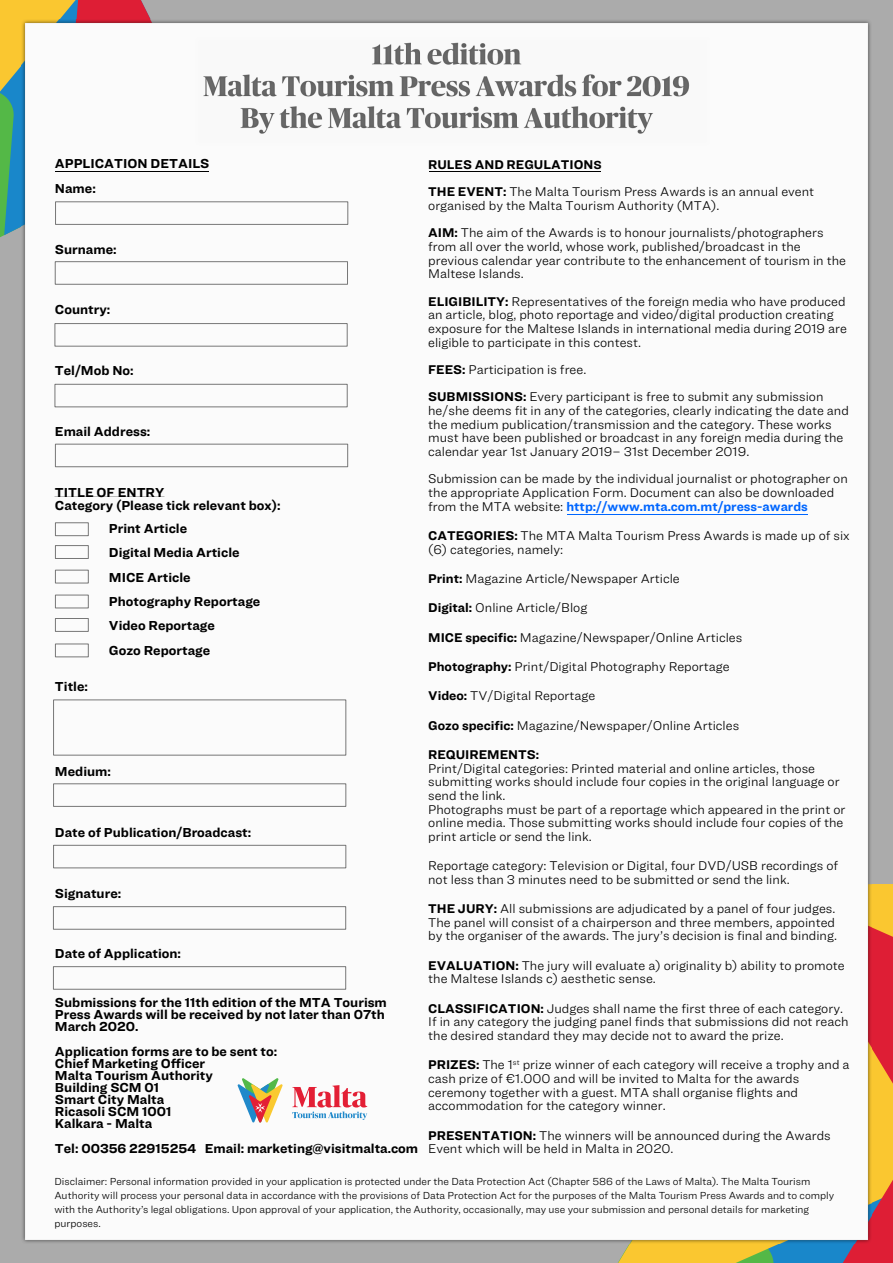
<style>
.page{position:relative;width:893px;height:1263px;background:#ababab}
.page>*{position:absolute;margin:0;border:0;box-sizing:border-box;transform-origin:0 0}
.t1{font:700 13.5px/12.1px "Ringside";color:#000}
.t2{font:300 13.2px/13.6px "Ringside";color:#000}
.t3{font:700 13.2px "Ringside";color:#000}
.t4{font:700 13.05px "Ringside";color:#06f}
.t5{font:300 10.65px/14.1px "Ringside";color:#000}
.s1{font-weight:700}
.s2{font-weight:700;font-size:12.15px}
.s3{font-weight:300;font-size:13.2px;color:#000}
</style>
<div class="page">
<svg style="left:618px;top:884px;width:275px;height:379px;background:#c9bb4c"></svg>
<svg style="left:805px;top:907px;width:88px;height:356px;background:#d46741"></svg>
<svg style="left:0;top:0;width:151px;height:237px;background:#949465"></svg>
<div style="left:22px;top:19px;width:849px;height:1225px;background:#fbfbfb"></div>
<div style="left:55px;top:201px;width:293px;height:24px;border:1px solid #777"></div>
<div style="left:55px;top:444px;width:293px;height:23px;border:1px solid #777"></div>
<div style="left:55px;top:261px;width:293px;height:24px;border:1px solid #777"></div>
<div style="left:55px;top:323px;width:293px;height:23px;border:1px solid #777"></div>
<div style="left:55px;top:384px;width:293px;height:23px;border:1px solid #777"></div>
<div style="left:53px;top:783px;width:293px;height:24px;border:1px solid #777"></div>
<div style="left:53px;top:845px;width:293px;height:23px;border:1px solid #777"></div>
<div style="left:53px;top:906px;width:293px;height:23px;border:1px solid #777"></div>
<div style="left:53px;top:966px;width:293px;height:23px;border:1px solid #777"></div>
<div style="left:53px;top:699px;width:293px;height:56px;border:1px solid #777"></div>
<div style="left:55px;top:522px;width:34px;height:14px;border:1px solid #777"></div>
<div style="left:55px;top:545px;width:34px;height:14px;border:1px solid #777"></div>
<div style="left:55px;top:570px;width:34px;height:13px;border:1px solid #777"></div>
<div style="left:55px;top:595px;width:34px;height:13px;border:1px solid #777"></div>
<div style="left:55px;top:618px;width:34px;height:14px;border:1px solid #777"></div>
<div style="left:55px;top:644px;width:34px;height:13px;border:1px solid #777"></div>
<svg style="left:292px;top:1085px;width:75px;height:35px;background:#e3b3be"></svg>
<svg style="left:238px;top:1078px;width:45px;height:44px;background:#c7bda2"></svg>
<hr style="left:55px;top:171px;width:154px;height:1px;background:#000">
<hr style="left:429px;top:171px;width:171px;height:1px;background:#000">
<hr style="left:567px;top:514px;width:240px;height:1px;background:#06f">
<p class="t1" style="left:55px;top:152px;width:156px;line-height:24.3px">APPLICATION DETAILS<br>Name:</p>
<p class="t2" style="left:428px;top:152px;width:388px;line-height:27.3px"><span class="s1">RULES AND REGULATION</span><span class="s2">S<br></span><span class="s1">THE EVENT:</span> The Malta Tourism Press Awards is an annual event</p>
<p class="t2" style="left:428px;top:192px;width:397px;line-height:27.3px">organised by the Malta Tourism Authority (MTA).<br><span class="s1">AIM:</span> The aim of the Awards is to honour journalists/photographers</p>
<p class="t2" style="left:428px;top:240px;width:419px">from all over the world, whose work, published/broadcast in the previous calendar year contribute to the enhancement of tourism in the<br>Maltese Islands.</p>
<p class="t2" style="left:428px;top:295px;width:420px"><span class="s1">ELIGIBILITY:</span> Representatives of the foreign media who have produced an article, blog, photo reportage and video/digital production creating exposure for the Maltese Islands in international media during 2019 are eligible to participate in this contest.</p>
<p class="t2" style="left:428px;top:356px;width:397px;line-height:27.3px"><span class="s1">FEES:</span> Participation is free.<br><span class="s1">SUBMISSIONS:</span> Every participant is free to submit any submission</p>
<p class="t2" style="left:428px;top:404px;width:422px">he/she deems fit in any of the categories, clearly indicating the date and the medium publication/transmission and the category. These works must have been published or broadcast in any foreign media during the calendar year 1st January 2019– 31st December 2019.</p>
<p class="t2" style="left:428px;top:473px;width:421px">Submission can be made by the individual journalist or photographer on the appropriate Application Form. Document can also be downloaded</p>
<p class="t4" style="left:428px;top:500px;width:381px"><span class="s3">from the MTA website:</span> http://www.mta.com.mt/press-awards</p>
<p class="t2" style="left:428px;top:529px;width:423px"><span class="s1">CATEGORIES:</span> The MTA Malta Tourism Press Awards is made up of six (6) categories, namely:</p>
<p class="t2" style="left:428px;top:572px;width:253px"><span class="s1">Print:</span> Magazine Article/Newspaper Article</p>
<p class="t2" style="left:428px;top:601px;width:161px"><span class="s1">Digital:</span> Online Article/Blog</p>
<p class="t2" style="left:428px;top:631px;width:316px"><span class="s1">MICE specific:</span> Magazine/Newspaper/Online Articles</p>
<p class="t2" style="left:428px;top:660px;width:303px"><span class="s1">Photography:</span> Print/Digital Photography Reportage</p>
<p class="t2" style="left:428px;top:689px;width:169px"><span class="s1">Video:</span> TV/Digital Reportage</p>
<p class="t2" style="left:428px;top:719px;width:313px"><span class="s1">Gozo specific:</span> Magazine/Newspaper/Online Articles</p>
<p class="t3" style="left:428px;top:748px;width:112px">REQUIREMENTS:</p>
<p class="t2" style="left:428px;top:762px;width:419px">Print/Digital categories: Printed material and online articles, those submitting works should include four copies in the original language or send the link.<br>Photographs must be part of a reportage which appeared in the print or online media. Those submitting works should include four copies of the print article or send the link.</p>
<p class="t2" style="left:428px;top:859px;width:411px">Reportage category: Television or Digital, four DVD/USB recordings of not less than 3 minutes need to be submitted or send the link.</p>
<p class="t2" style="left:428px;top:902px;width:410px"><span class="s1">THE JURY:</span> All submissions are adjudicated by a panel of four judges.<br>The panel will consist of a chairperson and three members, appointed by the organiser of the awards. The jury’s decision is final and binding.</p>
<p class="t2" style="left:428px;top:959px;width:418px"><span class="s1">EVALUATION:</span> The jury will evaluate a) originality b) ability to promote the Maltese Islands c) aesthetic sense.</p>
<p class="t2" style="left:428px;top:1002px;width:422px"><span class="s1">CLASSIFICATION:</span> Judges shall name the first three of each category.<br>If in any category the judging panel finds that submissions did not reach the desired standard they may decide not to award the prize.</p>
<p class="t2" style="left:428px;top:1058px;width:423px"><span class="s1">PRIZES:</span> The 1<sup>st</sup> prize winner of each category will receive a trophy and a cash prize of €1.000 and will be invited to Malta for the awards ceremony together with a guest. MTA shall organise flights and accommodation for the category winner.</p>
<p class="t2" style="left:428px;top:1129px;width:404px"><span class="s1">PRESENTATION:</span> The winners will be announced during the Awards<br>Event which will be held in Malta in 2020.</p>
<p class="t1" style="left:55px;top:243px;width:63px">Surname:</p>
<p class="t1" style="left:55px;top:304px;width:57px">Country:</p>
<p class="t1" style="left:55px;top:365px;width:80px">Tel/Mob No:</p>
<p class="t1" style="left:55px;top:426px;width:97px">Email Address:</p>
<p class="t1" style="left:55px;top:486px;width:227px;line-height:13.6px">TITLE OF ENTRY<br>Category (Please tick relevant box):</p>
<p class="t1" style="left:109px;top:517px;width:153px;line-height:24.3px">Print Article<br>Digital Media Article<br>MICE Article<br>Photography Reportage<br>Video Reportage<br>Gozo Reportage</p>
<p class="t1" style="left:55px;top:681px;width:35px">Title:</p>
<p class="t1" style="left:55px;top:766px;width:58px">Medium:</p>
<p class="t1" style="left:55px;top:827px;width:198px">Date of Publication/Broadcast:</p>
<p class="t1" style="left:55px;top:887px;width:68px">Signature:</p>
<p class="t1" style="left:55px;top:948px;width:128px">Date of Application:</p>
<p class="t1" style="left:55px;top:997px;width:333px">Submissions for the 11th edition of the MTA Tourism<br>Press Awards will be received by not later than 07th<br>March 2020.</p>
<p class="t1" style="left:55px;top:1045px;width:224px">Application forms are to be sent to:<br>Chief Marketing Officer<br>Malta Tourism Authority<br>Building SCM 01<br>Smart City Malta<br>Ricasoli SCM 1001<br>Kalkara - Malta</p>
<p class="t1" style="left:55px;top:1142px;width:365px">Tel: 00356 22915254 Email: marketing@visitmalta.com</p>
<p class="t5" style="left:54px;top:1174px;width:781px">Disclaimer: Personal information provided in your application is protected under the Data Protection Act (Chapter 586 of the Laws of Malta). The Malta Tourism Authority will process your personal data in accordance with the provisions of Data Protection Act for the purposes of the Malta Tourism Press Awards and to comply with the Authority’s legal obligations. Upon approval of your application, the Authority, occasionally, may use your submission and personal details for marketing purposes.</p>
</div>
